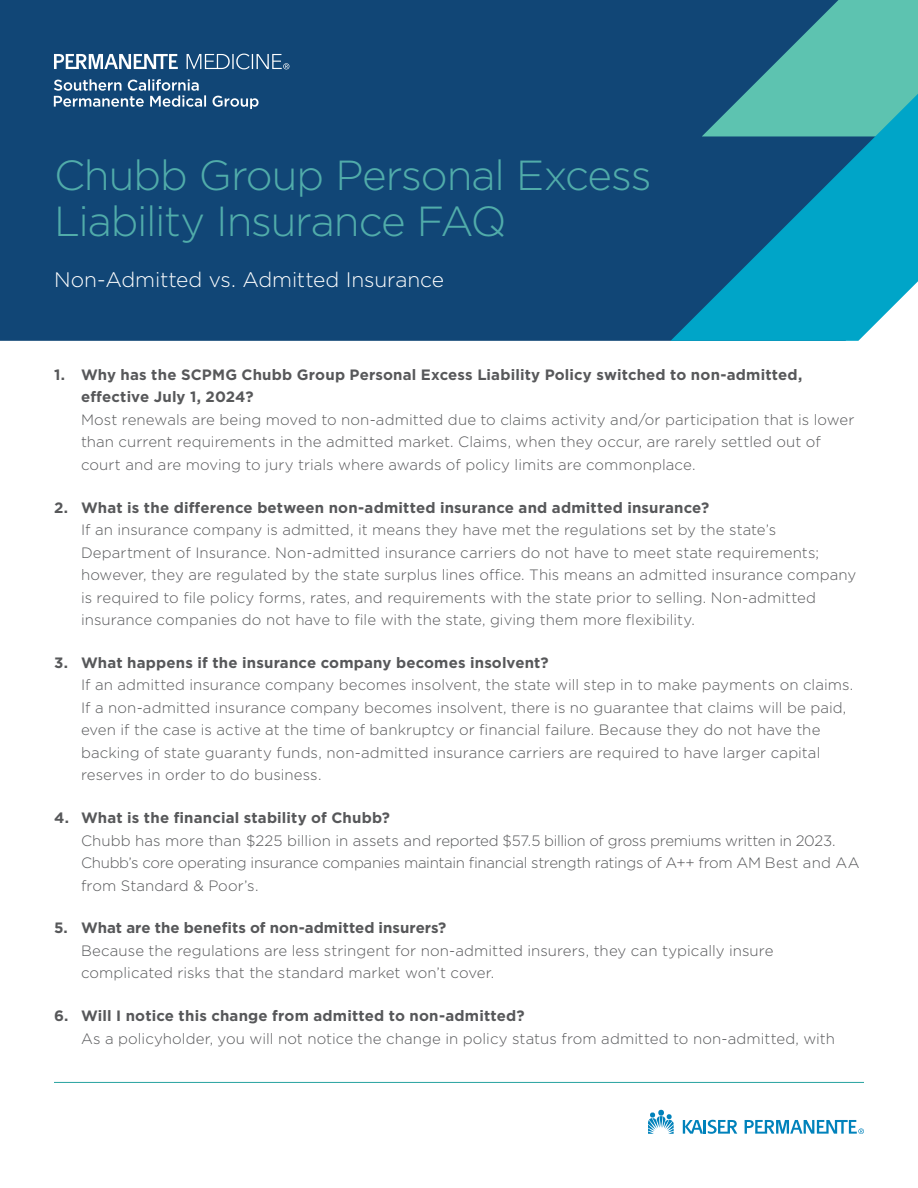
<style>
.page{position:relative;width:918px;height:1188px;background:#fff}
.page>*{position:absolute;margin:0;border:0;box-sizing:border-box;transform-origin:0 0}
.t1{font:300 42px/46.5px "Gotham";letter-spacing:-.03em;color:#51acaa}
.t2{font:300 21px "Gotham";letter-spacing:-.005em;color:#fff}
.t3{font:300 15px/22.5px "Gotham";letter-spacing:.005em;color:#57585a}
.t4{font:300 15px/22.5px "Gotham";letter-spacing:-.015em;color:#57585a}
.s1{font-weight:700}
</style>
<div class="page">
<hr style="left:54px;top:1082px;width:810px;height:1px;background:#26a29f">
<svg style="left:648px;top:1110px;width:26px;height:24px"></svg>
<svg style="left:683px;top:1120px;width:54px;height:14px"></svg>
<svg style="left:745px;top:1120px;width:119px;height:14px"></svg>
<div style="left:0;top:0;width:702px;height:341px;background:#114676"></div>
<svg style="left:702px;top:0;width:216px;height:94px;background:#3d8e97"></svg>
<svg style="left:671px;top:94px;width:247px;height:247px;background:#1887a7"></svg>
<svg style="left:54px;top:54px;width:235px;height:55px;background:#426c92"></svg>
<p class="t1" style="left:54px;top:151px;width:599px">Chubb Group Personal Excess<br>Liability Insurance FAQ</p>
<p class="t2" style="left:54px;top:266px;width:392px">Non-Admitted vs. Admitted Insurance</p>
<p class="t3" style="left:81px;top:363px;width:775px;text-indent:-27px"><span class="s1">1. Why has the SCPMG Chubb Group Personal Excess Liability Policy switched to non-admitted, effective July 1, 2024?<br></span>Most renewals are being moved to non-admitted due to claims activity and/or participation that is lower than current requirements in the admitted market. Claims, when they occur, are rarely settled out of court and are moving to jury trials where awards of policy limits are commonplace.</p>
<p class="t3" style="left:81px;top:496px;width:777px;text-indent:-27px"><span class="s1">2. What is the difference between non-admitted insurance and admitted insurance?<br></span>If an insurance company is admitted, it means they have met the regulations set by the state’s Department of Insurance. Non-admitted insurance carriers do not have to meet state requirements; however, they are regulated by the state surplus lines office. This means an admitted insurance company is required to file policy forms, rates, and requirements with the state prior to selling. Non-admitted insurance companies do not have to file with the state, giving them more flexibility.</p>
<p class="t3" style="left:81px;top:651px;width:774px;text-indent:-27px"><span class="s1">3. What happens if the insurance company becomes insolvent?<br></span>If an admitted insurance company becomes insolvent, the state will step in to make payments on claims.<br>If a non-admitted insurance company becomes insolvent, there is no guarantee that claims will be paid, even if the case is active at the time of bankruptcy or financial failure. Because they do not have the backing of state guaranty funds, non-admitted insurance carriers are required to have larger capital reserves in order to do business.</p>
<p class="t4" style="left:81px;top:806px;width:780px;text-indent:-27px"><span class="s1">4. What is the financial stability of Chubb?<br></span>Chubb has more than $225 billion in assets and reported $57.5 billion of gross premiums written in 2023.<br>Chubb’s core operating insurance companies maintain financial strength ratings of A++ from AM Best and AA from Standard &amp; Poor’s.</p>
<p class="t3" style="left:81px;top:916px;width:694px;text-indent:-27px"><span class="s1">5. What are the benefits of non-admitted insurers?<br></span>Because the regulations are less stringent for non-admitted insurers, they can typically insure complicated risks that the standard market won’t cover.</p>
<p class="t3" style="left:81px;top:1004px;width:756px;text-indent:-27px"><span class="s1">6. Will I notice this change from admitted to non-admitted?<br></span>As a policyholder, you will not notice the change in policy status from admitted to non-admitted, with</p>
</div>
